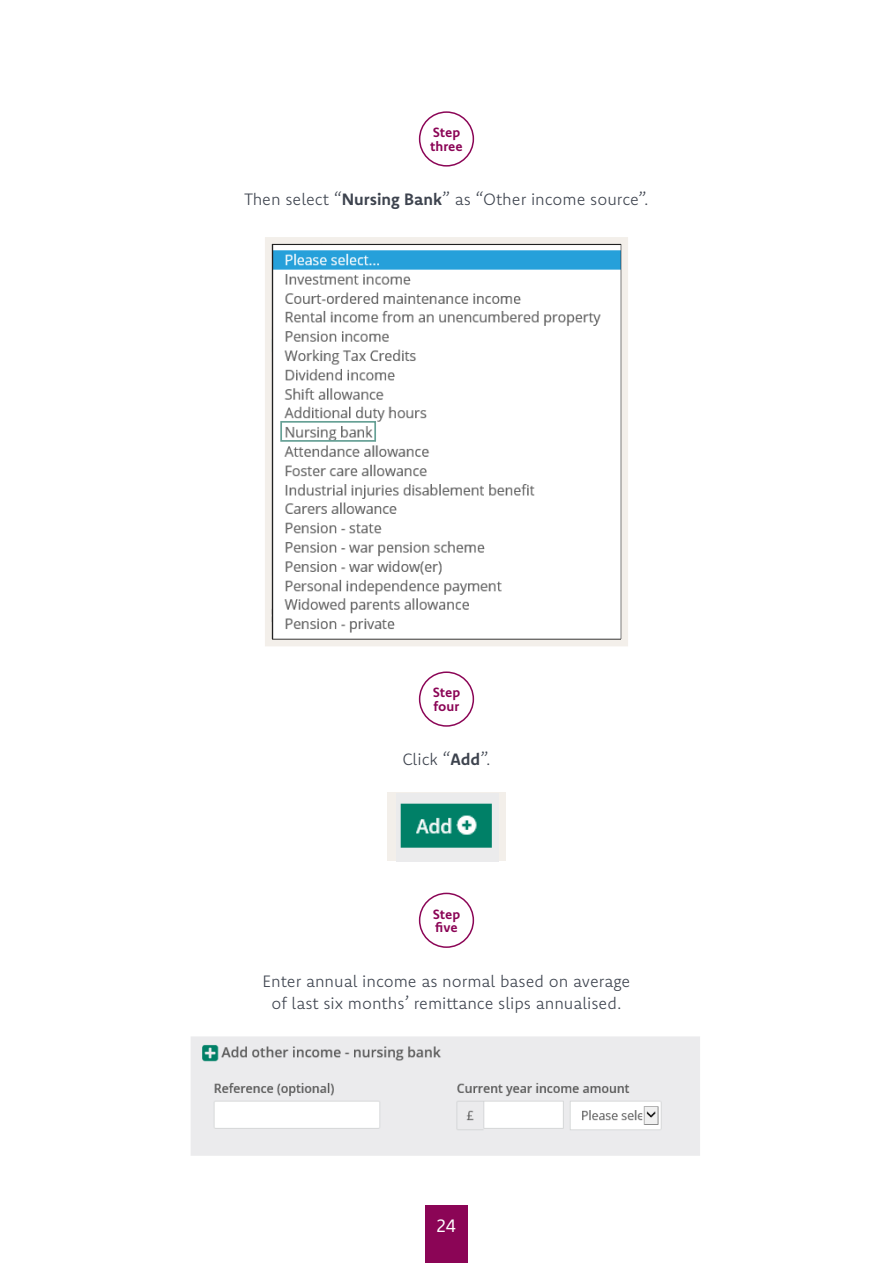
<style>
.page{position:relative;width:893px;height:1263px;background:#fff}
.page>*{position:absolute;margin:0;border:0;box-sizing:border-box;transform-origin:0 0}
.t1{font:18px "Komet";color:#fff}
.t2{font:300 16.5px/22.5px "Komet";color:#3d434e;text-align:center}
.t3{font:700 13.5px/13.5px "Komet";letter-spacing:-.005em;color:#8b0556}
.s1{font-weight:700}
</style>
<div class="page">
<div style="left:387px;top:792px;width:119px;height:69px;background:#ebebec"></div>
<img style="left:400px;top:803px;width:92px;height:45px">
<div style="left:419px;top:893px;width:55px;height:55px;border:2px solid #8b0556;border-radius:50%"></div>
<div style="left:419px;top:671px;width:55px;height:56px;border:2px solid #8b0556;border-radius:50%"></div>
<div style="left:425px;top:1205px;width:43px;height:58px;background:#8b0556"></div>
<div style="left:419px;top:111px;width:55px;height:56px;border:2px solid #8b0556;border-radius:50%"></div>
<img style="left:273px;top:245px;width:347px;height:393px">
<div style="left:265px;top:237px;width:363px;height:409px;border:7px solid #f3efea"></div>
<div style="left:280px;top:421px;width:96px;height:21px;border:2px solid #66a095"></div>
<img style="left:191px;top:1036px;width:509px;height:120px">
<p class="t3" style="left:430px;top:125px;width:34px">Step three</p>
<p class="t2" style="left:244px;top:188px;width:406px">Then select “<span class="s1">Nursing Bank</span>” as “Other income source”.</p>
<p class="t3" style="left:433px;top:686px;width:29px">Step four</p>
<p class="t2" style="left:402px;top:748px;width:90px">Click “<span class="s1">Add</span>”.</p>
<p class="t3" style="left:433px;top:907px;width:29px">Step five</p>
<p class="t2" style="left:263px;top:969px;width:369px">Enter annual income as normal based on average of last six months’ remittance slips annualised.</p>
<p class="t1" style="left:437px;top:1214px;width:21px">24</p>
</div>
